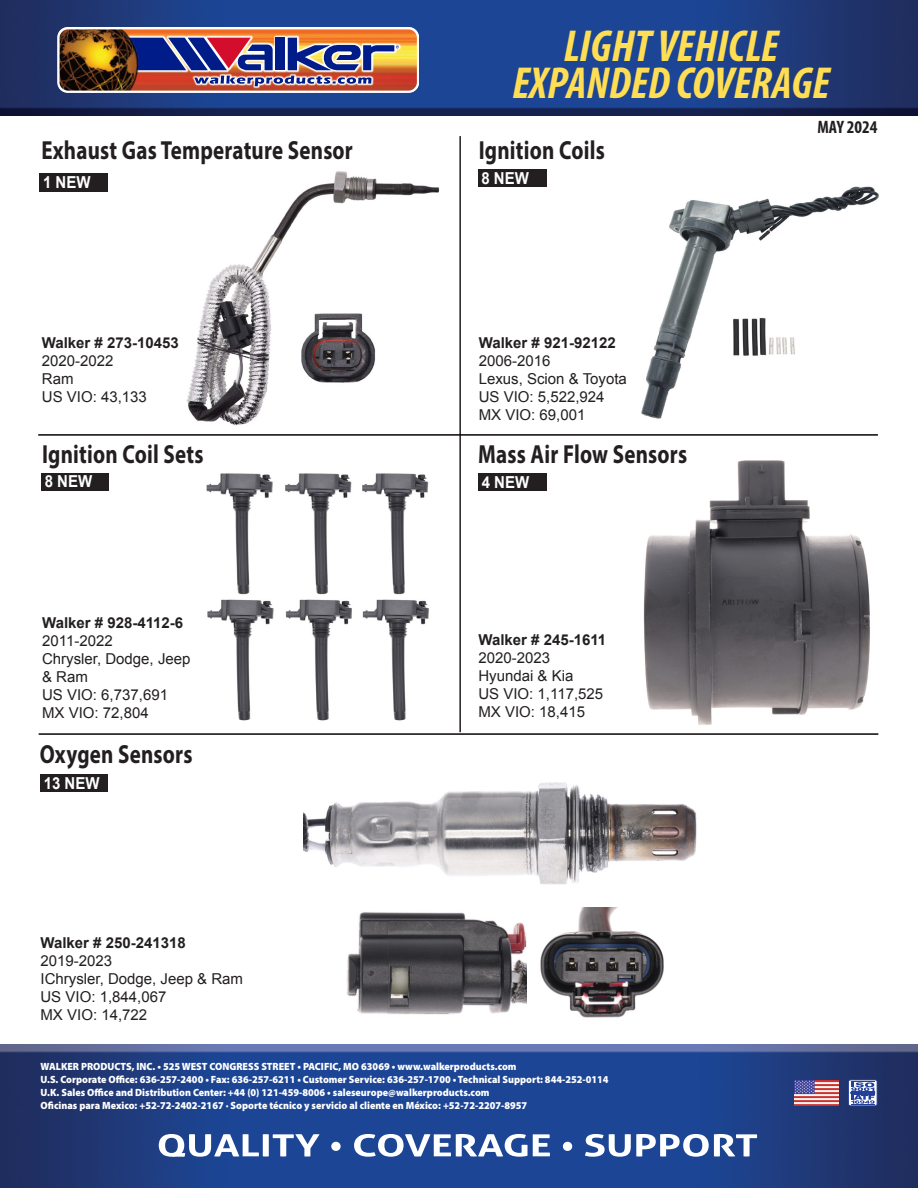
<style>
.page{position:relative;width:918px;height:1188px;background:#fff}
.page>*{position:absolute;margin:0;border:0;box-sizing:border-box;transform-origin:0 0}
.t1{font:italic 700 condensed 45px "Myriad Pro";color:#ffde54}
.t2{font:700 26.25px "Myriad Pro";letter-spacing:.01em;color:#231f20;scale:.8 1}
.t3{font:700 condensed 18px "Myriad Pro";color:#231f20}
.t4{font:700 16.5px "Arial";color:#fff;scale:.91 1}
.t5{font:15px "Arial";color:#231f20}
.t6{font:700 15px "Arial";color:#231f20}
.t7{font:900 10.5px "Myriad Pro";color:#fff;scale:.95 1}
</style>
<div class="page">
<img style="left:643px;top:460px;width:227px;height:265px">
<img style="left:206px;top:473px;width:223px;height:248px">
<img style="left:641px;top:186px;width:238px;height:233px">
<img style="left:186px;top:171px;width:254px;height:255px">
<img style="left:0;top:1044px;width:918px;height:144px">
<svg style="left:848px;top:1080px;width:30px;height:26px"></svg>
<img style="left:795px;top:1080px;width:44px;height:26px">
<img style="left:0;top:0;width:918px;height:115px">
<svg style="left:57px;top:27px;width:362px;height:66px"></svg>
<img style="left:58px;top:28px;width:82px;height:64px">
<div style="left:57px;top:27px;width:362px;height:66px;border:2px solid #fff;border-radius:9px"></div>
<hr style="left:39px;top:733px;width:839px;height:2px;background:#080302">
<div style="left:478px;top:473px;width:69px;height:17px;background:#231f20"></div>
<hr style="left:459px;top:136px;width:2px;height:596px;background:#231f20">
<hr style="left:38px;top:434px;width:840px;height:2px;background:#080302">
<div style="left:478px;top:169px;width:68px;height:18px;background:#231f20"></div>
<div style="left:42px;top:473px;width:67px;height:17px;background:#231f20"></div>
<div style="left:40px;top:173px;width:68px;height:19px;background:#231f20"></div>
<div style="left:40px;top:774px;width:68px;height:18px;background:#231f20"></div>
<svg style="left:331px;top:1142px;width:10px;height:9px"></svg>
<svg style="left:354px;top:1134px;width:196px;height:23px"></svg>
<svg style="left:563px;top:1142px;width:9px;height:9px"></svg>
<svg style="left:585px;top:1134px;width:172px;height:23px"></svg>
<svg style="left:159px;top:1134px;width:161px;height:23px"></svg>
<img style="left:346px;top:912px;width:180px;height:103px">
<img style="left:303px;top:782px;width:394px;height:103px">
<img style="left:540px;top:908px;width:124px;height:110px">
<p class="t1" style="left:564px;top:18px;width:216px">LIGHT VEHICLE</p>
<p class="t1" style="left:513px;top:55px;width:319px">EXPANDED COVERAGE</p>
<p class="t2" style="left:41px;top:133px;width:391px">Exhaust Gas Temperature Sensor</p>
<p class="t4" style="left:43px;top:172px;width:54px">1 NEW</p>
<p class="t6" style="left:42px;top:333px;width:139px">Walker # 273-10453</p>
<p class="t5" style="left:42px;top:351px;width:73px">2020-2022</p>
<p class="t5" style="left:42px;top:369px;width:33px">Ram</p>
<p class="t5" style="left:42px;top:387px;width:107px">US VIO: 43,133</p>
<p class="t2" style="left:42px;top:437px;width:203px">Ignition Coil Sets</p>
<p class="t4" style="left:45px;top:471px;width:54px">8 NEW</p>
<p class="t6" style="left:42px;top:612px;width:143px">Walker # 928-4112-6</p>
<p class="t5" style="left:42px;top:631px;width:72px">2011-2022</p>
<p class="t5" style="left:42px;top:649px;width:150px">Chrysler, Dodge, Jeep</p>
<p class="t5" style="left:42px;top:667px;width:47px">&amp; Ram</p>
<p class="t5" style="left:42px;top:685px;width:127px">US VIO: 6,737,691</p>
<p class="t5" style="left:42px;top:703px;width:108px">MX VIO: 72,804</p>
<p class="t2" style="left:40px;top:737px;width:192px">Oxygen Sensors</p>
<p class="t4" style="left:44px;top:773px;width:63px">13 NEW</p>
<p class="t6" style="left:40px;top:933px;width:147px">Walker # 250-241318</p>
<p class="t5" style="left:40px;top:951px;width:73px">2019-2023</p>
<p class="t5" style="left:40px;top:969px;width:204px">IChrysler, Dodge, Jeep &amp; Ram</p>
<p class="t5" style="left:40px;top:987px;width:127px">US VIO: 1,844,067</p>
<p class="t5" style="left:40px;top:1005px;width:108px">MX VIO: 14,722</p>
<p class="t2" style="left:479px;top:133px;width:159px">Ignition Coils</p>
<p class="t4" style="left:481px;top:167px;width:54px">8 NEW</p>
<p class="t6" style="left:479px;top:333px;width:139px">Walker # 921-92122</p>
<p class="t5" style="left:479px;top:351px;width:73px">2006-2016</p>
<p class="t5" style="left:479px;top:369px;width:150px">Lexus, Scion &amp; Toyota</p>
<p class="t5" style="left:479px;top:387px;width:127px">US VIO: 5,522,924</p>
<p class="t5" style="left:479px;top:405px;width:108px">MX VIO: 69,001</p>
<p class="t2" style="left:478px;top:437px;width:263px">Mass Air Flow Sensors</p>
<p class="t4" style="left:482px;top:471px;width:54px">4 NEW</p>
<p class="t6" style="left:478px;top:630px;width:129px">Walker # 245-1611</p>
<p class="t5" style="left:478px;top:648px;width:73px">2020-2023</p>
<p class="t5" style="left:478px;top:666px;width:97px">Hyundai &amp; Kia</p>
<p class="t5" style="left:478px;top:684px;width:126px">US VIO: 1,117,525</p>
<p class="t5" style="left:478px;top:702px;width:108px">MX VIO: 18,415</p>
<p class="t7" style="left:40px;top:1060px;width:503px">WALKER PRODUCTS, INC. • 525 WEST CONGRESS STREET • PACIFIC, MO 63069 • www.walkerproducts.com</p>
<p class="t7" style="left:40px;top:1073px;width:600px">U.S. Corporate Office: 636-257-2400 • Fax: 636-257-6211 • Customer Service: 636-257-1700 • Technical Support: 844-252-0114</p>
<p class="t7" style="left:40px;top:1085px;width:474px">U.K. Sales Office and Distribution Center: +44 (0) 121-459-8006 • saleseurope@walkerproducts.com</p>
<p class="t7" style="left:40px;top:1098px;width:514px">Oficinas para Mexico: +52-72-2402-2167 · Soporte técnico y servicio al cliente en México: +52-72-2207-8957</p>
<p class="t3" style="left:817px;top:116px;width:61px">MAY 2024</p>
</div>
